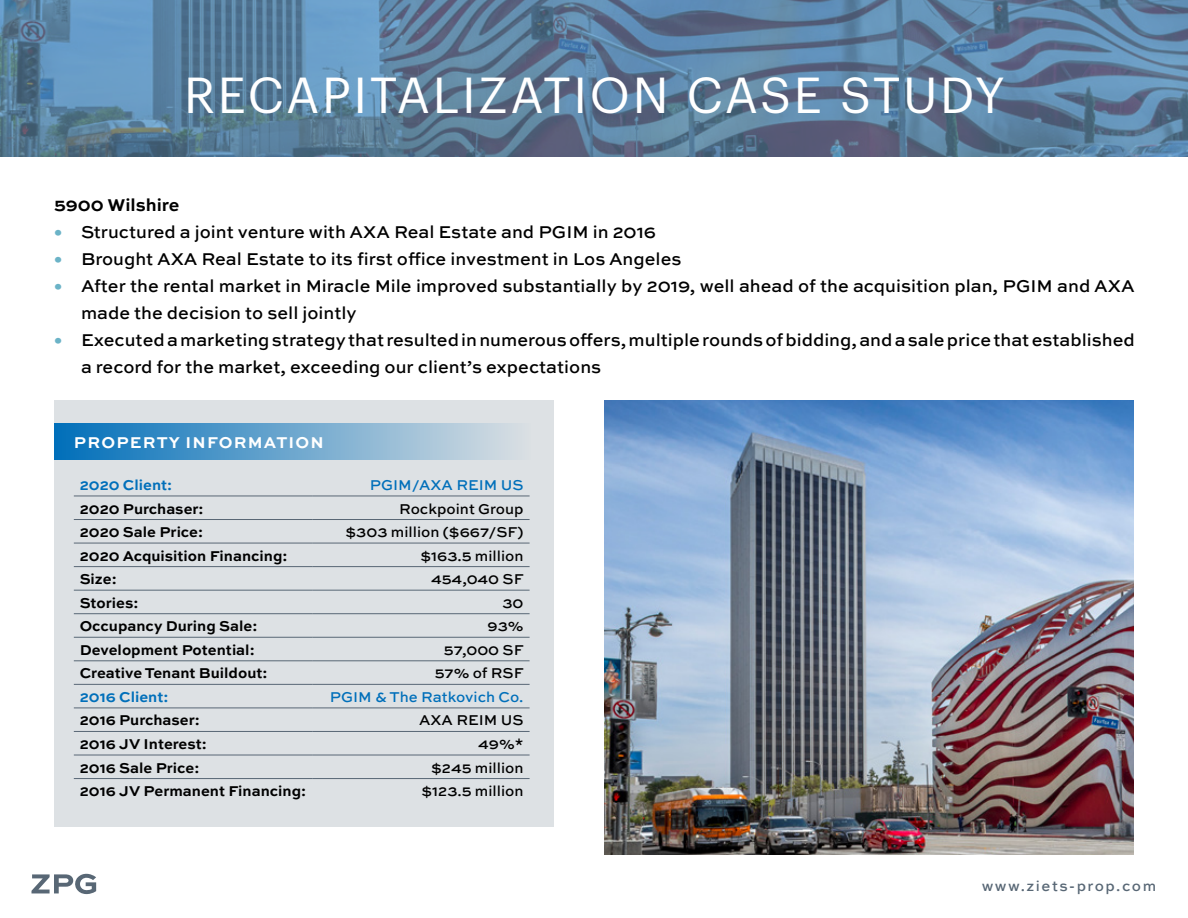
<style>
.page{position:relative;width:1188px;height:918px;background:#fff}
.page>*{position:absolute;margin:0;border:0;box-sizing:border-box;transform-origin:0 0}
.t1{font:49.5px "Graphik";letter-spacing:.055em;color:#fff}
.t2{font:500 18px/27px "Sweet Sans";color:#000}
.t3{font:700 18px "Sweet Sans";color:#000}
.t4{font:700 16.5px "Sweet Sans";letter-spacing:.07em;color:#fff}
.t5{font:700 15px "Sweet Sans";color:#000}
.t6{font:500 15px "Sweet Sans";color:#000}
.t7{font:500 15px "Sweet Sans";color:#006fba}
.t8{font:700 15px "Sweet Sans";color:#006fba}
.t9{font:500 15px "Sweet Sans";letter-spacing:.1em;color:#586775}
.s1{font-weight:700;color:#6bb3c7}
</style>
<div class="page">
<div style="left:54px;top:400px;width:500px;height:427px;background:#dde1e4"></div>
<div style="left:54px;top:424px;width:476px;height:36px;background:linear-gradient(to right,#006fba,#dadfe3)"></div>
<hr style="left:74px;top:496px;width:239px;height:1px;background:#586775">
<hr style="left:313px;top:496px;width:217px;height:1px;background:#586775">
<hr style="left:74px;top:708px;width:239px;height:1px;background:#586775">
<hr style="left:313px;top:708px;width:217px;height:1px;background:#586775">
<hr style="left:74px;top:519px;width:239px;height:1px;background:#586775">
<hr style="left:313px;top:519px;width:217px;height:1px;background:#586775">
<hr style="left:74px;top:543px;width:239px;height:1px;background:#586775">
<hr style="left:313px;top:543px;width:217px;height:1px;background:#586775">
<hr style="left:74px;top:731px;width:239px;height:1px;background:#586775">
<hr style="left:313px;top:731px;width:217px;height:1px;background:#586775">
<hr style="left:74px;top:755px;width:239px;height:1px;background:#586775">
<hr style="left:313px;top:755px;width:217px;height:1px;background:#586775">
<hr style="left:74px;top:566px;width:239px;height:1px;background:#586775">
<hr style="left:313px;top:566px;width:217px;height:1px;background:#586775">
<hr style="left:74px;top:590px;width:239px;height:1px;background:#586775">
<hr style="left:313px;top:590px;width:217px;height:1px;background:#586775">
<hr style="left:74px;top:778px;width:239px;height:1px;background:#586775">
<hr style="left:313px;top:778px;width:217px;height:1px;background:#586775">
<hr style="left:74px;top:661px;width:239px;height:1px;background:#586775">
<hr style="left:313px;top:661px;width:217px;height:1px;background:#586775">
<hr style="left:74px;top:613px;width:239px;height:1px;background:#586775">
<hr style="left:313px;top:613px;width:217px;height:1px;background:#586775">
<hr style="left:74px;top:637px;width:239px;height:1px;background:#586775">
<hr style="left:313px;top:637px;width:217px;height:1px;background:#586775">
<hr style="left:74px;top:684px;width:239px;height:1px;background:#586775">
<hr style="left:313px;top:684px;width:217px;height:1px;background:#586775">
<img style="left:605px;top:400px;width:529px;height:454px">
<svg style="left:0;top:0;width:1188px;height:157px;background:#5c7e9d"></svg>
<svg style="left:31px;top:874px;width:65px;height:20px"></svg>
<h1 class="t1" style="left:184px;top:58px;width:822px">RECAPITALIZATION CASE STUDY</h1>
<p class="t3" style="left:54px;top:194px;width:127px">5900 Wilshire</p>
<p class="t2" style="left:54px;top:219px;width:604px"><span class="s1">•</span> Structured a joint venture with AXA Real Estate and PGIM in 2016</p>
<p class="t2" style="left:54px;top:246px;width:629px"><span class="s1">•</span> Brought AXA Real Estate to its first office investment in Los Angeles</p>
<p class="t2" style="left:81px;top:273px;width:1055px;text-indent:-27px"><span class="s1">•</span> After the rental market in Miracle Mile improved substantially by 2019, well ahead of the acquisition plan, PGIM and AXA made the decision to sell jointly</p>
<p class="t2" style="left:81px;top:327px;width:1055px;text-indent:-27px"><span class="s1">•</span> Executed a marketing strategy that resulted in numerous offers, multiple rounds of bidding, and a sale price that established a record for the market, exceeding our client’s expectations</p>
<p class="t4" style="left:74px;top:433px;width:251px">PROPERTY INFORMATION</p>
<p class="t8" style="left:80px;top:476px;width:94px">2020 Client:</p>
<p class="t7" style="left:370px;top:476px;width:155px">PGIM/AXA REIM US</p>
<p class="t5" style="left:80px;top:500px;width:125px">2020 Purchaser:</p>
<p class="t6" style="left:399px;top:500px;width:126px">Rockpoint Group</p>
<p class="t5" style="left:80px;top:523px;width:125px">2020 Sale Price:</p>
<p class="t6" style="left:346px;top:523px;width:180px">$303 million ($667/SF)</p>
<p class="t5" style="left:80px;top:547px;width:209px">2020 Acquisition Financing:</p>
<p class="t6" style="left:420px;top:547px;width:105px">$163.5 million</p>
<p class="t5" style="left:80px;top:570px;width:38px">Size:</p>
<p class="t6" style="left:431px;top:571px;width:94px">454,040 SF</p>
<p class="t5" style="left:80px;top:594px;width:60px">Stories:</p>
<p class="t6" style="left:502px;top:594px;width:23px">30</p>
<p class="t5" style="left:80px;top:618px;width:179px">Occupancy During Sale:</p>
<p class="t6" style="left:488px;top:618px;width:38px">93%</p>
<p class="t5" style="left:80px;top:641px;width:176px">Development Potential:</p>
<p class="t6" style="left:444px;top:641px;width:81px">57,000 SF</p>
<p class="t5" style="left:80px;top:665px;width:189px">Creative Tenant Buildout:</p>
<p class="t6" style="left:435px;top:665px;width:90px">57% of RSF</p>
<p class="t8" style="left:80px;top:688px;width:90px">2016 Client:</p>
<p class="t7" style="left:330px;top:688px;width:195px">PGIM &amp; The Ratkovich Co.</p>
<p class="t5" style="left:80px;top:712px;width:122px">2016 Purchaser:</p>
<p class="t6" style="left:419px;top:712px;width:106px">AXA REIM US</p>
<p class="t5" style="left:80px;top:735px;width:129px">2016 JV Interest:</p>
<p class="t6" style="left:478px;top:735px;width:47px">49%*</p>
<p class="t5" style="left:80px;top:759px;width:121px">2016 Sale Price:</p>
<p class="t6" style="left:431px;top:759px;width:94px">$245 million</p>
<p class="t5" style="left:80px;top:782px;width:228px">2016 JV Permanent Financing:</p>
<p class="t6" style="left:422px;top:783px;width:104px">$123.5 million</p>
<p class="t9" style="left:982px;top:878px;width:176px">www.ziets-prop.com</p>
</div>
